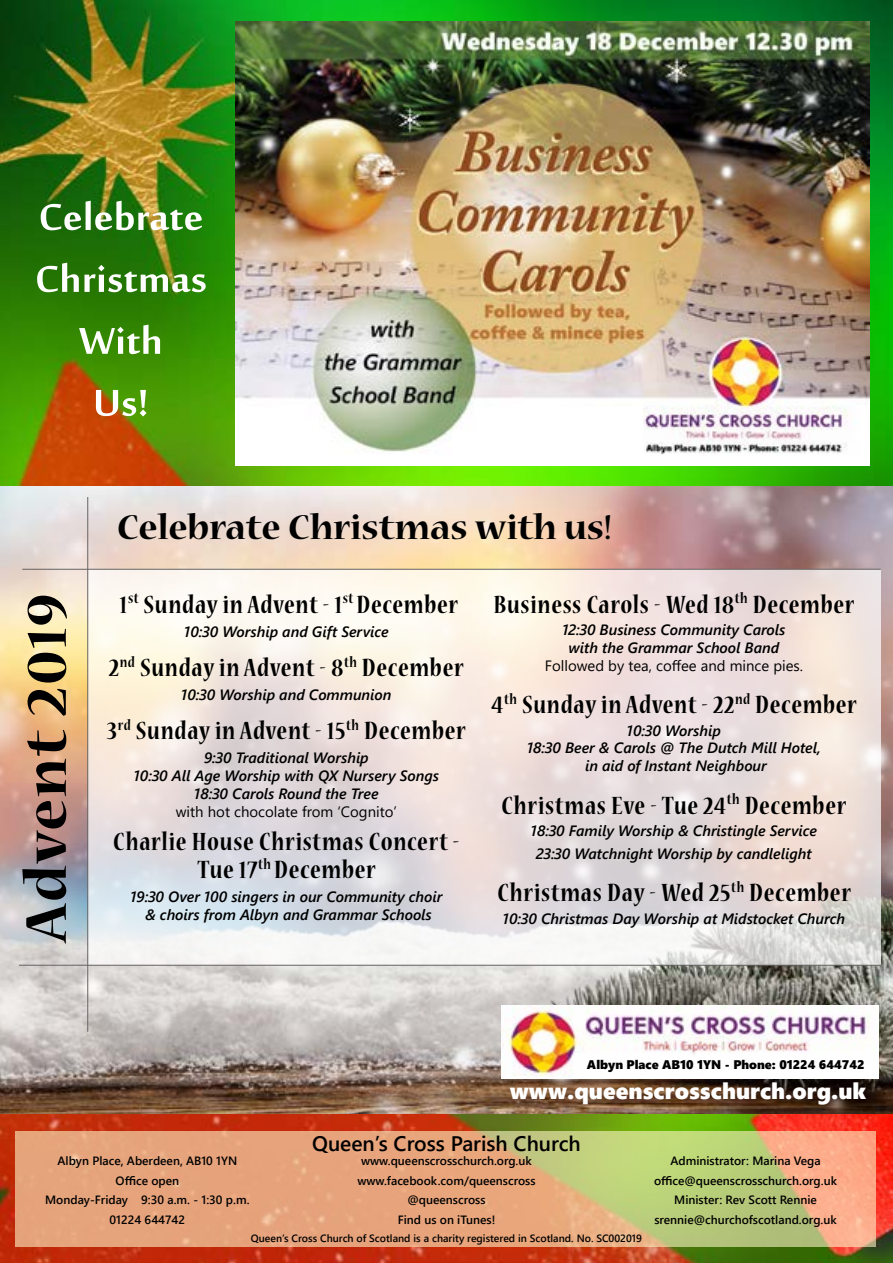
<style>
.page{position:relative;width:893px;height:1263px;background:#fff}
.page>*{position:absolute;margin:0;border:0;box-sizing:border-box;transform-origin:0 0}
.t1{font:700 63.9px "Nueva Std";letter-spacing:.025em;color:#000}
.t2{font:700 51.6px/61.9px "Sakkal Majalla";color:#fff;text-align:center}
.t3{font:700 38.4px "Nueva Std";color:#000}
.t4{font:700 condensed 27.75px/27.8px "Nueva Std";letter-spacing:.025em;color:#000;text-align:center}
.t5{font:22.65px "Segoe UI Black";color:#fff}
.t6{font:600 21px "Segoe UI";color:#000}
.t7{font:italic 600 14.85px/17.9px "Segoe UI";color:#000;text-align:center}
.t8{font:14.85px "Segoe UI";color:#000}
.t9{font:12.45px "Segoe UI Black";color:#000}
.t10{font:600 12px/19.5px "Segoe UI";color:#000;text-align:center}
.t11{font:600 10.5px "Segoe UI";color:#000}
</style>
<div class="page">
<img style="left:0;top:0;width:893px;height:1263px">
<svg style="left:16px;top:1131px;width:860px;height:116px;background:#ddb07d"></svg>
<img style="left:235px;top:21px;width:634px;height:444px">
<img style="left:0;top:487px;width:893px;height:626px">
<svg style="left:88px;top:570px;width:793px;height:395px;background:#ebe3df"></svg>
<hr style="left:19px;top:965px;width:862px;height:1px;background:#646363">
<div style="left:502px;top:1006px;width:377px;height:72px;background:#fff"></div>
<img style="left:585px;top:1006px;width:285px;height:48px">
<img style="left:502px;top:1006px;width:83px;height:71px">
<hr style="left:22px;top:569px;width:859px;height:1px;background:#646363">
<hr style="left:87px;top:497px;width:1px;height:535px;background:#646363">
<h2 class="t2" style="left:35px;top:190px;width:174px">Celebrate<br>Christmas<br>With<br>Us!</h2>
<h3 class="t3" style="left:117px;top:509px;width:496px">Celebrate Christmas with us!</h3>
<h1 class="t1" style="left:17px;top:942px;width:351px;rotate:-90deg">Advent 2019</h1>
<h3 class="t4" style="left:120px;top:592px;width:340px">1<sup>st</sup> Sunday in Advent - 1<sup>st</sup>December</h3>
<p class="t7" style="left:184px;top:620px;width:206px">10:30 Worship and Gift Service</p>
<h3 class="t4" style="left:109px;top:655px;width:356px">2<sup>nd</sup> Sunday in Advent - 8<sup>th</sup> December</h3>
<p class="t7" style="left:181px;top:683px;width:212px">10:30 Worship and Communion</p>
<h3 class="t4" style="left:107px;top:718px;width:360px">3<sup>rd</sup> Sunday in Advent - 15<sup>th</sup> December</h3>
<p class="t7" style="left:134px;top:746px;width:307px">9:30 Traditional Worship<br>10:30 All Age Worship with QX Nursery Songs<br>18:30 Carols Round the Tree</p>
<p class="t8" style="left:176px;top:797px;width:223px">with hot chocolate from ‘Cognito’</p>
<h3 class="t4" style="left:113px;top:830px;width:348px">Charlie House Christmas Concert -<br>Tue 17<sup>th</sup> December</h3>
<p class="t7" style="left:130px;top:885px;width:314px">19:30 Over 100 singers in our Community choir &amp; choirs from Albyn and Grammar Schools</p>
<h3 class="t4" style="left:493px;top:592px;width:363px">Business Carols - Wed 18<sup>th</sup> December</h3>
<p class="t7" style="left:562px;top:618px;width:224px">12:30 Business Community Carols with the Grammar School Band</p>
<p class="t8" style="left:545px;top:651px;width:260px">Followed by tea, coffee and mince pies.</p>
<h3 class="t4" style="left:492px;top:692px;width:367px">4<sup>th</sup> Sunday in Advent - 22<sup>nd</sup> December</h3>
<p class="t7" style="left:527px;top:719px;width:295px">10:30 Worship<br>18:30 Beer &amp; Carols @ The Dutch Mill Hotel, in aid of Instant Neighbour</p>
<h3 class="t4" style="left:502px;top:793px;width:346px">Christmas Eve - Tue 24<sup>th</sup> December</h3>
<p class="t7" style="left:531px;top:817px;width:287px;line-height:23px">18:30 Family Worship &amp; Christingle Service<br>23:30 Watchnight Worship by candlelight</p>
<h3 class="t4" style="left:497px;top:881px;width:355px">Christmas Day - Wed 25<sup>th</sup> December</h3>
<p class="t7" style="left:503px;top:907px;width:344px">10:30 Christmas Day Worship at Midstocket Church</p>
<p class="t9" style="left:587px;top:1055px;width:279px">Albyn Place AB10 1YN - Phone: 01224 644742</p>
<h3 class="t5" style="left:510px;top:1074px;width:358px">www.queenscrosschurch.org.uk</h3>
<h3 class="t6" style="left:312px;top:1124px;width:270px">Queen’s Cross Parish Church</h3>
<p class="t10" style="left:45px;top:1150px;width:206px">Albyn Place, Aberdeen, AB10 1YN<br>Office open<br>Monday-Friday 9:30 a.m. - 1:30 p.m.<br>01224 644742</p>
<p class="t10" style="left:357px;top:1150px;width:180px">www.queenscrosschurch.org.uk www.facebook.com/queenscross @queenscross<br>Find us on iTunes!</p>
<p class="t10" style="left:654px;top:1150px;width:184px">Administrator: Marina Vega office@queenscrosschurch.org.uk<br>Minister: Rev Scott Rennie srennie@churchofscotland.org.uk</p>
<p class="t11" style="left:251px;top:1228px;width:393px">Queen’s Cross Church of Scotland is a charity registered in Scotland. No. SC002019</p>
</div>
